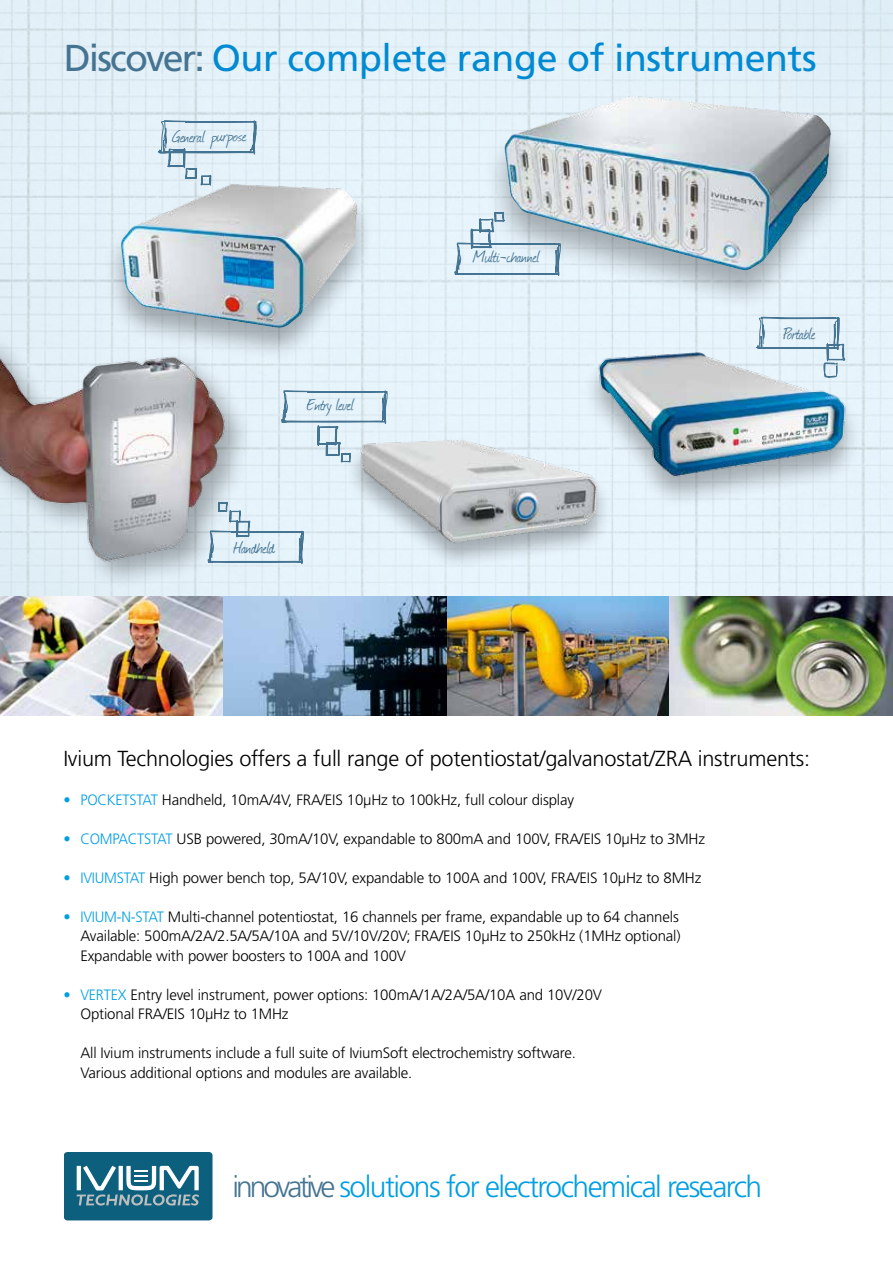
<style>
.page{position:relative;width:893px;height:1263px;background:#fff}
.page>*{position:absolute;margin:0;border:0;box-sizing:border-box;transform-origin:0 0}
.t1{font:37.5px "Frutiger LT Std";letter-spacing:-.01em;color:#008ad2}
.t2{font:300 30px "Frutiger LT Std";letter-spacing:-.05em;color:#009ee3}
.t3{font:300 21.75px "Frutiger LT Std";letter-spacing:-.01em;color:#000}
.t4{font:19.5px "Journal";letter-spacing:-.015em;color:#457492}
.t5{font:19.5px "Journal";letter-spacing:-.035em;color:#457492}
.t6{font:300 15px/19.5px "Frutiger LT Std";letter-spacing:-.01em;color:#000}
.s1{color:#457492}
.s2{color:#009ee3}
</style>
<div class="page">
<img style="left:0;top:0;width:893px;height:596px">
<div style="left:0;top:329px;width:255px;height:262px;background:#000;opacity:.3"></div>
<img style="left:0;top:313px;width:230px;height:256px">
<div style="left:103px;top:182px;width:272px;height:181px;background:#000;opacity:.3"></div>
<img style="left:121px;top:183px;width:236px;height:145px">
<svg style="left:152px;top:120px;width:105px;height:81px;background:#d0dfe8"></svg>
<div style="left:345px;top:438px;width:268px;height:133px;background:#000;opacity:.3"></div>
<img style="left:351px;top:428px;width:270px;height:125px">
<div style="left:482px;top:94px;width:371px;height:219px;background:#000;opacity:.3"></div>
<img style="left:504px;top:96px;width:327px;height:174px">
<svg style="left:454px;top:199px;width:107px;height:81px;background:#c9d9e3"></svg>
<img style="left:568px;top:325px;width:310px;height:217px">
<svg style="left:202px;top:483px;width:102px;height:83px;background:#d1e1ea"></svg>
<svg style="left:281px;top:390px;width:107px;height:86px;background:#d0dfe8"></svg>
<svg style="left:755px;top:315px;width:91px;height:76px;background:#d3e2ec"></svg>
<svg style="left:64px;top:1152px;width:149px;height:68px;background:#357891"></svg>
<img style="left:0;top:596px;width:893px;height:119px">
<h1 class="t1" style="left:64px;top:36px;width:754px"><span class="s1">Discover:</span> Our complete range of instruments</h1>
<h3 class="t4" style="left:173px;top:123px;width:75px">General purpose</h3>
<h3 class="t5" style="left:307px;top:392px;width:48px">Entry level</h3>
<h3 class="t4" style="left:234px;top:534px;width:42px">Handheld</h3>
<h3 class="t4" style="left:473px;top:243px;width:68px">Multi-channel</h3>
<h3 class="t4" style="left:783px;top:321px;width:34px">Portable</h3>
<h3 class="t3" style="left:63px;top:746px;width:748px">Ivium Technologies offers a full range of potentiostat/galvanostat/ZRA instruments:</h3>
<p class="t6" style="left:63px;top:790px;width:512px"><span class="s2">• POCKETSTAT</span> Handheld, 10mA/4V, FRA/EIS 10µHz to 100kHz, full colour display</p>
<p class="t6" style="left:63px;top:829px;width:643px"><span class="s2">• COMPACTSTAT</span> USB powered, 30mA/10V, expandable to 800mA and 100V, FRA/EIS 10µHz to 3MHz</p>
<p class="t6" style="left:63px;top:868px;width:639px"><span class="s2">• IVIUMSTAT</span> High power bench top, 5A/10V, expandable to 100A and 100V, FRA/EIS 10µHz to 8MHz</p>
<p class="t6" style="left:80px;top:907px;width:602px;text-align:justify;text-indent:-17px"><span class="s2">• IVIUM-N-STAT</span> Multi-channel potentiostat, 16 channels per frame, expandable up to 64 channels Available: 500mA/2A/2.5A/5A/10A and 5V/10V/20V; FRA/EIS 10µHz to 250kHz (1MHz optional)<br>Expandable with power boosters to 100A and 100V</p>
<p class="t6" style="left:80px;top:985px;width:523px;text-indent:-17px"><span class="s2">• VERTEX</span> Entry level instrument, power options: 100mA/1A/2A/5A/10A and 10V/20V<br>Optional FRA/EIS 10µHz to 1MHz</p>
<p class="t6" style="left:80px;top:1043px;width:497px">All Ivium instruments include a full suite of IviumSoft electrochemistry software.<br>Various additional options and modules are available.</p>
<h2 class="t2" style="left:233px;top:1170px;width:531px"><span class="s1">innovative</span> solutions for electrochemical research</h2>
</div>
